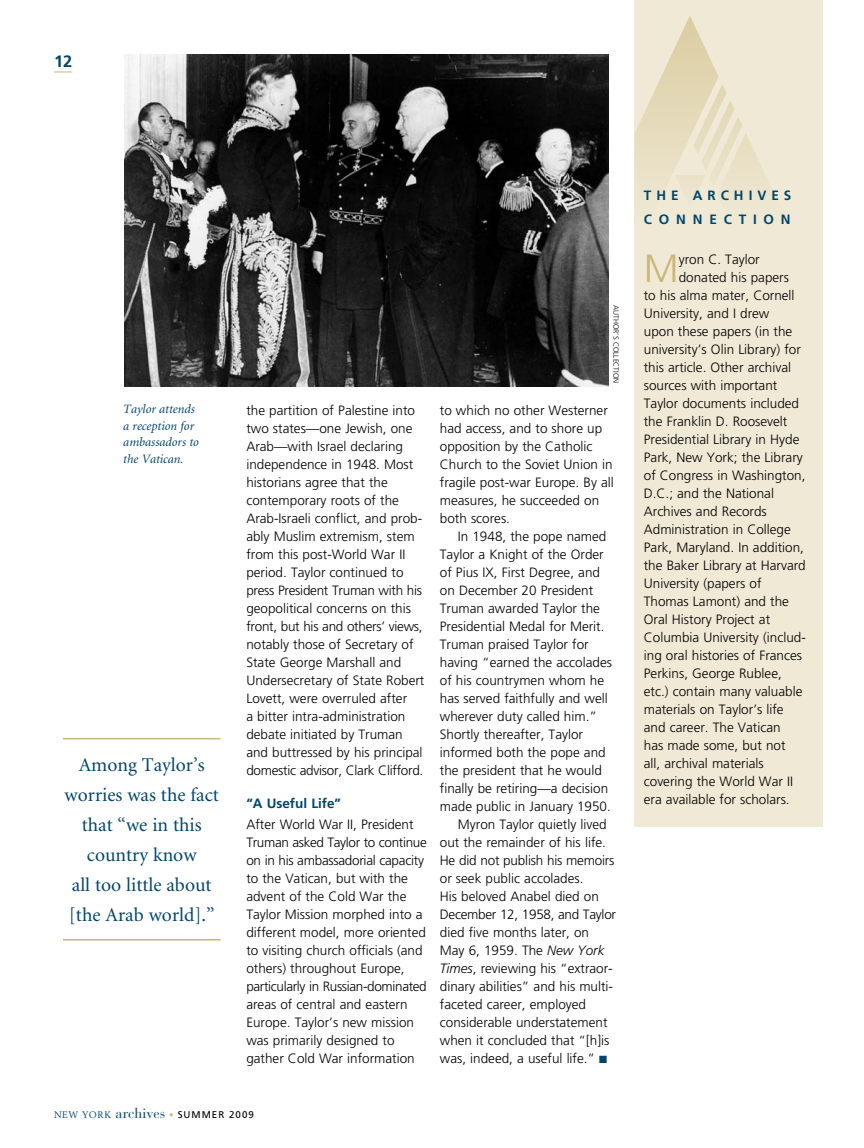
<style>
.page{position:relative;width:864px;height:1148px;background:#fff}
.page>*{position:absolute;margin:0;border:0;box-sizing:border-box;transform-origin:0 0}
.t1{font:300 39.3px "Frutiger";color:#cbb677}
.t2{font:19.5px/30px "Minion";color:#00456b;text-align:center}
.t3{font:700 16.5px "Frutiger";color:#00456b}
.t4{font:300 13.5px/18px "Frutiger";color:#000}
.t5{font:700 13.5px/24px "Frutiger";letter-spacing:.505em;color:#00456b}
.t6{font:700 13.5px "Frutiger";color:#00456b}
.t7{font:italic 12.75px/16.5px "Minion";color:#00456b}
.t8{font:9.75px "Frutiger";letter-spacing:.1em;color:#000}
.t9{font:300 7.5px "Frutiger";color:#000}
.s1{font-style:italic}
.s2{color:#00456b}
.s3{font-family:"Berling";font-size:9.3px;color:#00456b}
.s4{font-family:"Bauer Bodoni";font-size:14.25px;color:#00456b}
.s5{font-family:"Bauer Bodoni";font-size:9px;color:#cbb677}
</style>
<div class="page">
<div style="left:634px;top:0;width:190px;height:826px;background:#efe9d6"></div>
<hr style="left:63px;top:939px;width:157px;height:1px;background:#cbb677">
<hr style="left:63px;top:738px;width:157px;height:1px;background:#cbb677">
<svg style="left:54px;top:72px;width:18px;height:1px"></svg>
<svg style="left:634px;top:16px;width:136px;height:170px"></svg>
<img style="left:124px;top:54px;width:484px;height:332px">
<p class="t3" style="left:54px;top:51px;width:20px">12</p>
<p class="t7" style="left:123px;top:401px;width:77px">Taylor attends a reception for ambassadors to the Vatican.</p>
<h3 class="t2" style="left:65px;top:750px;width:156px">Among Taylor’s worries was the fact that “we in this country know<br>all too little about [the Arab world].”</h3>
<p class="t9" style="left:620px;top:305px;width:80px;rotate:90deg">AUTHOR’S COLLECTION</p>
<p class="t4" style="left:246px;top:401px;width:170px">the partition of Palestine into</p>
<p class="t4" style="left:440px;top:401px;width:170px">to which no other Westerner</p>
<p class="t4" style="left:246px;top:419px;width:168px">two states—one Jewish, one</p>
<p class="t4" style="left:440px;top:419px;width:164px">had access, and to shore up</p>
<p class="t4" style="left:246px;top:437px;width:158px">Arab—with Israel declaring</p>
<p class="t4" style="left:440px;top:437px;width:154px">opposition by the Catholic</p>
<p class="t4" style="left:246px;top:455px;width:180px">independence in 1948. Most historians agree that the contemporary roots of the<br>Arab-Israeli conflict, and prob&shy;ably Muslim extremism, stem from this post-World War II period. Taylor continued to press President Truman with his geopolitical concerns on this front, but his and others’ views, notably those of Secretary of<br>State George Marshall and<br>Undersecretary of State Robert<br>Lovett, were overruled after<br>a bitter intra-administration debate initiated by Truman and buttressed by his principal domestic advisor, Clark Clifford.</p>
<p class="t6" style="left:246px;top:795px;width:96px">“A Useful Life”</p>
<p class="t4" style="left:246px;top:815px;width:182px">After World War II, President<br>Truman asked Taylor to continue on in his ambassadorial capacity to the Vatican, but with the advent of the Cold War the<br>Taylor Mission morphed into a different model, more oriented to visiting church officials (and others) throughout Europe, particularly in Russian-dominated areas of central and eastern<br>Europe. Taylor’s new mission was primarily designed to gather Cold War information</p>
<p class="t4" style="left:440px;top:455px;width:176px">Church to the Soviet Union in fragile post-war Europe. By all measures, he succeeded on both scores.</p>
<p class="t4" style="left:440px;top:527px;width:174px;text-indent:18px">In 1948, the pope named<br>Taylor a Knight of the Order of Pius IX, First Degree, and on December 20 President<br>Truman awarded Taylor the<br>Presidential Medal for Merit.<br>Truman praised Taylor for having “earned the accolades of his countrymen whom he has served faithfully and well wherever duty called him.”<br>Shortly thereafter, Taylor informed both the pope and the president that he would finally be retiring—a decision made public in January 1950.</p>
<p class="t4" style="left:440px;top:815px;width:178px;text-indent:18px">Myron Taylor quietly lived out the remainder of his life.<br>He did not publish his memoirs or seek public accolades.<br>His beloved Anabel died on<br>December 12, 1958, and Taylor died five months later, on<br>May 6, 1959. The <span class="s1">New York<br>Times</span>, reviewing his “extraor&shy;dinary abilities” and his multi&shy;faceted career, employed considerable understatement when it concluded that “[h]is was, indeed, a useful life.” <span class="s2">■</span></p>
<p class="t8" style="left:54px;top:1109px;width:201px"><span class="s3">NEW YORK</span> <span class="s4">archives</span> <span class="s5">•</span> SUMMER 2009</p>
<p class="t5" style="left:644px;top:183px;width:149px">T H E A R C H I V E S<br>CONNECTION</p>
<p class="t1" style="left:644px;top:246px;width:36px">M</p>
<p class="t4" style="left:679px;top:250px;width:83px">yron C. Taylor</p>
<p class="t4" style="left:679px;top:268px;width:112px">donated his papers</p>
<p class="t4" style="left:644px;top:286px;width:152px">to his alma mater, Cornell</p>
<p class="t4" style="left:644px;top:304px;width:127px">University, and I drew</p>
<p class="t4" style="left:644px;top:322px;width:150px">upon these papers (in the</p>
<p class="t4" style="left:644px;top:340px;width:159px">university’s Olin Library) for</p>
<p class="t4" style="left:644px;top:358px;width:149px">this article. Other archival</p>
<p class="t4" style="left:644px;top:376px;width:135px">sources with important</p>
<p class="t4" style="left:644px;top:394px;width:157px">Taylor documents included</p>
<p class="t4" style="left:644px;top:412px;width:145px">the Franklin D. Roosevelt</p>
<p class="t4" style="left:644px;top:430px;width:157px">Presidential Library in Hyde</p>
<p class="t4" style="left:644px;top:448px;width:161px">Park, New York; the Library</p>
<p class="t4" style="left:644px;top:466px;width:163px">of Congress in Washington,</p>
<p class="t4" style="left:644px;top:484px;width:132px">D.C.; and the National</p>
<p class="t4" style="left:644px;top:502px;width:125px">Archives and Records</p>
<p class="t4" style="left:644px;top:520px;width:149px">Administration in College</p>
<p class="t4" style="left:644px;top:538px;width:162px">Park, Maryland. In addition,</p>
<p class="t4" style="left:644px;top:556px;width:163px">the Baker Library at Harvard</p>
<p class="t4" style="left:644px;top:574px;width:119px">University (papers of</p>
<p class="t4" style="left:644px;top:592px;width:147px">Thomas Lamont) and the</p>
<p class="t4" style="left:644px;top:610px;width:128px">Oral History Project at</p>
<p class="t4" style="left:644px;top:628px;width:164px">Columbia University (includ-</p>
<p class="t4" style="left:644px;top:646px;width:160px">ing oral histories of Frances</p>
<p class="t4" style="left:644px;top:664px;width:140px">Perkins, George Rublee,</p>
<p class="t4" style="left:644px;top:682px;width:160px">etc.) contain many valuable</p>
<p class="t4" style="left:644px;top:700px;width:141px">materials on Taylor’s life</p>
<p class="t4" style="left:644px;top:718px;width:138px">and career. The Vatican</p>
<p class="t4" style="left:644px;top:736px;width:143px">has made some, but not</p>
<p class="t4" style="left:644px;top:754px;width:121px">all, archival materials</p>
<p class="t4" style="left:644px;top:772px;width:151px">covering the World War II</p>
<p class="t4" style="left:644px;top:790px;width:147px">era available for scholars.</p>
</div>
